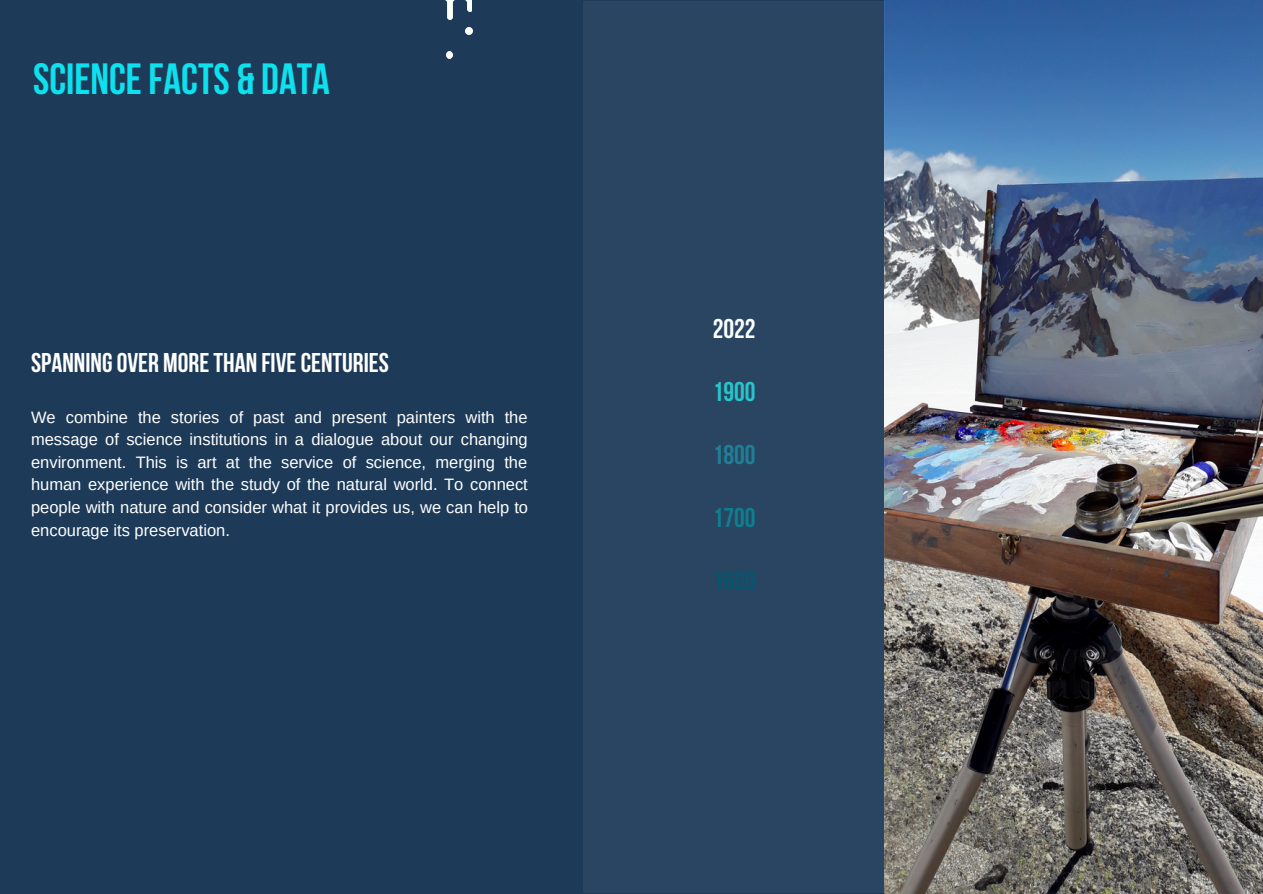
<style>
.page{position:relative;width:1263px;height:894px;background:#fff}
.page>*{position:absolute;margin:0;border:0;box-sizing:border-box;transform-origin:0 0}
.t1{font:700 43.5px "Bebas Neue";color:#0de1ee}
.t2{font:700 27px "Bebas Neue";color:#fff}
.t3{font:700 27px "Bebas Neue";color:#fcffff}
.t4{font:700 27px "Bebas Neue";color:#28c4cb}
.t5{font:700 27px "Bebas Neue";color:#1f7f95}
.t6{font:700 27px "Bebas Neue";color:#0f7e8f}
.t7{font:700 27px "Bebas Neue";color:#08566e}
.t8{font:16.5px/22.5px "Arimo";color:#fff;text-align:justify}
</style>
<div class="page">
<div style="left:0;top:0;width:1263px;height:893px;background:#1d3b58"></div>
<img style="left:885px;top:1px;width:378px;height:892px">
<div style="left:583px;top:1px;width:302px;height:891px;background:#294561"></div>
<img style="left:445px;top:0;width:10px;height:19px">
<svg style="left:465px;top:0;width:7px;height:11px"></svg>
<svg style="left:446px;top:51px;width:7px;height:7px"></svg>
<svg style="left:465px;top:28px;width:7px;height:7px"></svg>
<h1 class="t1" style="left:33px;top:62px;width:298px">SCIENCEFACTS &amp; DATA</h1>
<h2 class="t2" style="left:31px;top:351px;width:359px">SPANNINGOVER MORETHAN FIVECENTURIES</h2>
<p class="t8" style="left:31px;top:406px;width:498px">We combine the stories of past and present painters with the message of science institutions in a dialogue about our changing environment. This is art at the service of science, merging the human experience with the study of the natural world. To connect people with nature and consider what it provides us, we can help to encourage its preservation.</p>
<h2 class="t3" style="left:713px;top:317px;width:44px">2022</h2>
<h2 class="t4" style="left:713px;top:380px;width:44px">1900</h2>
<h2 class="t5" style="left:713px;top:443px;width:44px">1800</h2>
<h2 class="t6" style="left:713px;top:506px;width:44px">1700</h2>
<h2 class="t7" style="left:713px;top:569px;width:44px">1600</h2>
</div>
